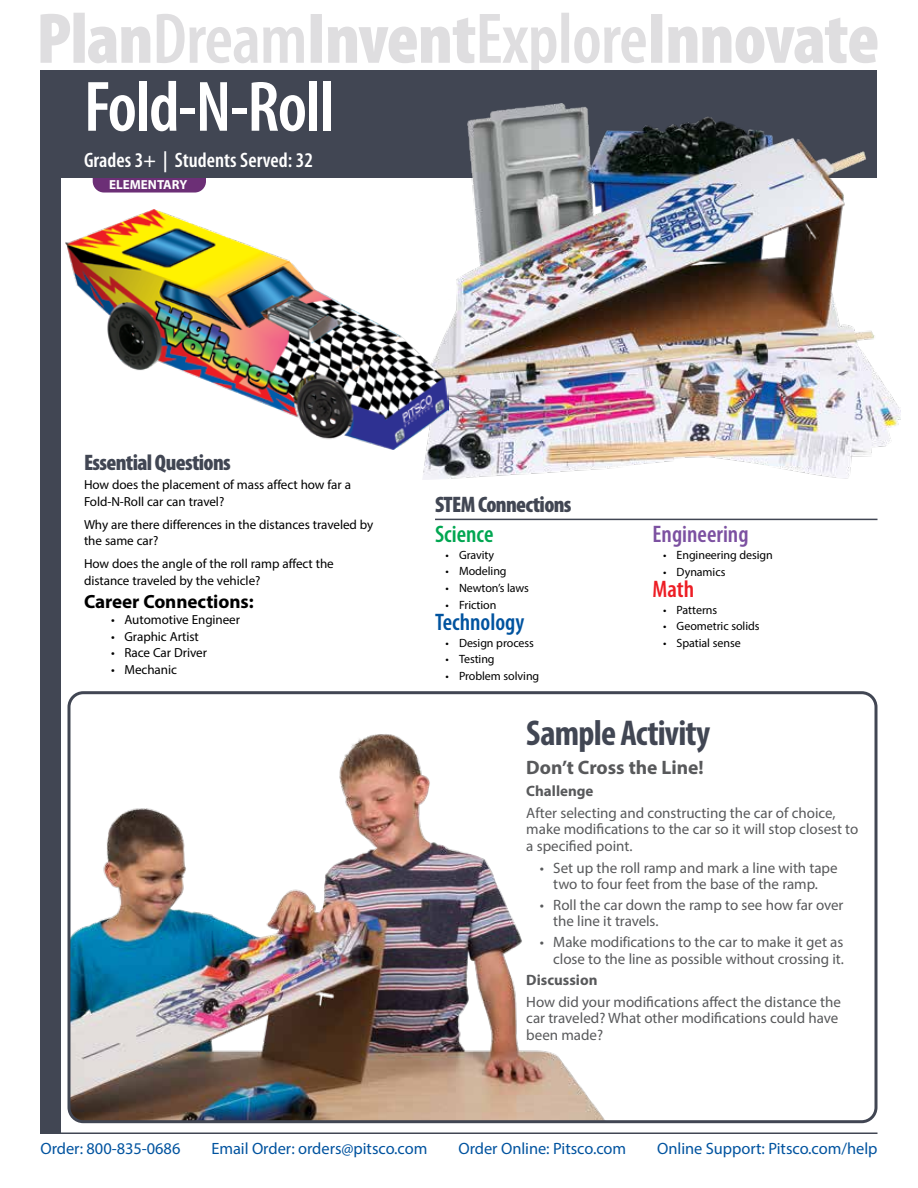
<style>
.page{position:relative;width:918px;height:1188px;background:#fff}
.page>*{position:absolute;margin:0;border:0;box-sizing:border-box;transform-origin:0 0}
.t1{font:600 condensed 72px "Myriad Pro";letter-spacing:-.02em;color:#fff}
.t2{font:700 condensed 36px "Myriad Pro";letter-spacing:-.02em;color:#414653}
.t3{font:600 condensed 24px "Myriad Pro";color:#7c51a1}
.t4{font:600 condensed 24px "Myriad Pro";color:#00539f}
.t5{font:600 condensed 24px "Myriad Pro";color:#00a651}
.t6{font:600 condensed 24px "Myriad Pro";color:#ed1d24}
.t7{font:900 condensed 22.5px "Myriad Pro";letter-spacing:-.03em;color:#414653}
.t8{font:600 condensed 21px "Myriad Pro";color:#fff}
.t9{font:700 19.5px "Myriad Pro";color:#58595b}
.t10{font:700 19.2px "Myriad Pro";letter-spacing:-.005em;color:#000}
.t11{font:16.35px "Myriad Pro";color:#00539f}
.t12{font:15px/16.5px "Myriad Pro";letter-spacing:-.005em;color:#58595b}
.t13{font:700 15px "Myriad Pro";color:#58595b}
.t14{font:13.2px/16.5px "Myriad Pro";letter-spacing:-.005em;color:#000}
.t15{font:700 13.05px "Myriad Pro";color:#fff}
.t16{font:12px "Myriad Pro";letter-spacing:-.005em;color:#000}
</style>
<div class="page">
<svg style="left:93px;top:178px;width:113px;height:15px"></svg>
<svg style="left:40px;top:13px;width:838px;height:57px"></svg>
<div style="left:40px;top:70px;width:838px;height:108px;background:#414653"></div>
<hr style="left:40px;top:1132px;width:838px;height:2px;background:#414653">
<div style="left:40px;top:70px;width:21px;height:1064px;background:#414653"></div>
<img style="left:423px;top:104px;width:477px;height:376px">
<img style="left:66px;top:210px;width:382px;height:240px">
<hr style="left:435px;top:519px;width:443px;height:1px;background:#414653">
<img style="left:69px;top:734px;width:535px;height:388px">
<div style="left:68px;top:691px;width:810px;height:432px;border:3px solid #414653;border-radius:14px"></div>
<h1 class="t1" style="left:84px;top:62px;width:252px">Fold-N-Roll</h1>
<h3 class="t8" style="left:84px;top:147px;width:231px">Grades 3+ | Students Served: 32</h3>
<p class="t15" style="left:109px;top:176px;width:80px">ELEMENTARY</p>
<h3 class="t7" style="left:84px;top:449px;width:148px">Essential Questions</h3>
<p class="t14" style="left:84px;top:476px;width:269px">How does the placement of mass affect how far a<br>Fold-N-Roll car can travel?</p>
<p class="t14" style="left:84px;top:516px;width:291px">Why are there differences in the distances traveled by the same car?</p>
<p class="t14" style="left:84px;top:555px;width:251px">How does the angle of the roll ramp affect the distance traveled by the vehicle?</p>
<p class="t10" style="left:84px;top:589px;width:171px">Career Connections:</p>
<p class="t14" style="left:111px;top:611px;width:131px">• Automotive Engineer</p>
<p class="t14" style="left:111px;top:628px;width:90px">• Graphic Artist</p>
<p class="t14" style="left:111px;top:644px;width:97px">• Race Car Driver</p>
<p class="t14" style="left:111px;top:661px;width:67px">• Mechanic</p>
<h3 class="t7" style="left:435px;top:490px;width:138px">STEM Connections</h3>
<h3 class="t5" style="left:435px;top:519px;width:60px">Science</h3>
<p class="t16" style="left:446px;top:547px;width:50px">• Gravity</p>
<p class="t16" style="left:446px;top:564px;width:63px">• Modeling</p>
<p class="t16" style="left:446px;top:581px;width:85px">• Newton’s laws</p>
<p class="t16" style="left:446px;top:597px;width:52px">• Friction</p>
<h3 class="t4" style="left:435px;top:607px;width:91px">Technology</h3>
<p class="t16" style="left:446px;top:635px;width:90px">• Design process</p>
<p class="t16" style="left:446px;top:652px;width:51px">• Testing</p>
<p class="t16" style="left:446px;top:669px;width:95px">• Problem solving</p>
<h3 class="t3" style="left:653px;top:520px;width:97px">Engineering</h3>
<p class="t16" style="left:663px;top:548px;width:111px">• Engineering design</p>
<p class="t16" style="left:663px;top:565px;width:64px">• Dynamics</p>
<h3 class="t6" style="left:653px;top:574px;width:43px">Math</h3>
<p class="t16" style="left:663px;top:602px;width:56px">• Patterns</p>
<p class="t16" style="left:663px;top:619px;width:98px">• Geometric solids</p>
<p class="t16" style="left:663px;top:636px;width:79px">• Spatial sense</p>
<h2 class="t2" style="left:526px;top:711px;width:185px">Sample Activity</h2>
<h3 class="t9" style="left:526px;top:755px;width:179px">Don’t Cross the Line!</h3>
<p class="t13" style="left:526px;top:781px;width:69px">Challenge</p>
<p class="t12" style="left:526px;top:804px;width:334px">After selecting and constructing the car of choice, make modifications to the car so it will stop closest to a specified point.</p>
<p class="t12" style="left:540px;top:859px;width:299px;text-align:center">• Set up the roll ramp and mark a line with tape two to four feet from the base of the ramp.</p>
<p class="t12" style="left:553px;top:896px;width:292px;text-indent:-14px">• Roll the car down the ramp to see how far over the line it travels.</p>
<p class="t12" style="left:540px;top:934px;width:306px;text-align:right">• Make modifications to the car to make it get as close to the line as possible without crossing it.</p>
<p class="t13" style="left:526px;top:970px;width:73px">Discussion</p>
<p class="t12" style="left:526px;top:993px;width:316px">How did your modifications affect the distance the car traveled? What other modifications could have been made?</p>
<p class="t11" style="left:40px;top:1138px;width:141px">Order: 800-835-0686</p>
<p class="t11" style="left:211px;top:1138px;width:218px">Email Order: orders@pitsco.com</p>
<p class="t11" style="left:458px;top:1138px;width:169px">Order Online: Pitsco.com</p>
<p class="t11" style="left:657px;top:1138px;width:222px">Online Support: Pitsco.com/help</p>
</div>
